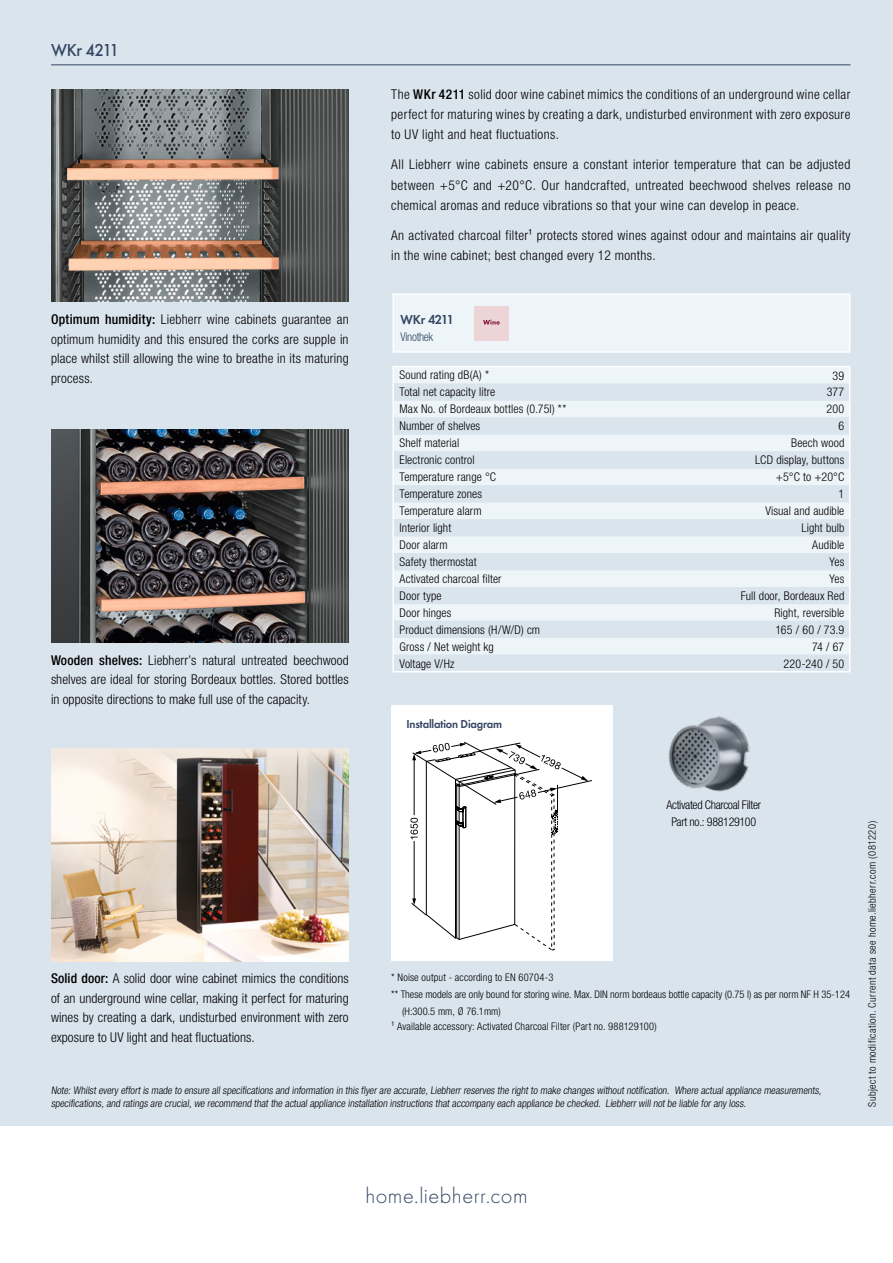
<style>
.page{position:relative;width:893px;height:1263px;background:#dae4ed}
.page>*{position:absolute;margin:0;border:0;box-sizing:border-box;transform-origin:0 0}
.t1{font:300 22.5px "Futura";letter-spacing:.02em;color:#344663}
.t2{font:500 18px "Futura";letter-spacing:-.045em;color:#344663;scale:.95 1}
.t3{font:300 condensed 13.5px/19.5px "Helvetica Neue LTW1 G";letter-spacing:.025em;color:#000;text-align:justify}
.t4{font:13.5px "Futura Dem";letter-spacing:-.025em;color:#344663;scale:.95 1}
.t5{font:300 condensed 12px/17px "Helvetica Neue LTW1 G";letter-spacing:.005em;color:#000}
.t6{font:300 condensed 12px/17px "Helvetica Neue LTW1 G";letter-spacing:-.03em;color:#000;text-align:center}
.t7{font:12px "Futura Dem";letter-spacing:-.015em;color:#344663;scale:.95 1}
.t8{font:300 condensed 12px "Helvetica Neue LTW1 G";letter-spacing:-.025em;color:#344663;scale:.95 1}
.t9{font:300 condensed 10.5px/12.6px "Helvetica Neue LTW1 G";letter-spacing:.01em;color:#000}
.t10{font:300 condensed 10.5px "Helvetica Neue LTW1 G";letter-spacing:.04em;color:#000}
.s1{font-weight:500}
</style>
<div class="page">
<div style="left:0;top:1127px;width:893px;height:136px;background:#fff"></div>
<hr style="left:51px;top:64px;width:799px;height:1px;background:#344663">
<div style="left:394px;top:295px;width:455px;height:56px;background:#edf5f9"></div>
<svg style="left:394px;top:367px;width:455px;height:287px;fill:#e8f1f5"></svg>
<hr style="left:392px;top:293px;width:458px;height:2px;background:#fff">
<hr style="left:392px;top:295px;width:2px;height:56px;background:#fff">
<hr style="left:849px;top:295px;width:1px;height:56px;background:#fff">
<hr style="left:392px;top:351px;width:458px;height:2px;background:#fff">
<svg style="left:392px;top:367px;width:2px;height:304px"></svg>
<svg style="left:849px;top:367px;width:1px;height:304px"></svg>
<hr style="left:392px;top:671px;width:458px;height:1px;background:#fff">
<hr style="left:392px;top:366px;width:458px;height:1px;background:#fff">
<img style="left:668px;top:716px;width:82px;height:76px">
<div style="left:391px;top:706px;width:221px;height:255px;background:#fff"></div>
<div style="left:474px;top:306px;width:34px;height:34px;background:#edd4d7"></div>
<svg style="left:483px;top:320px;width:17px;height:5px"></svg>
<svg style="left:410px;top:741px;width:182px;height:210px"></svg>
<img style="left:51px;top:748px;width:298px;height:213px">
<img style="left:51px;top:429px;width:298px;height:213px">
<img style="left:51px;top:89px;width:298px;height:213px">
<h2 class="t2" style="left:51px;top:39px;width:73px">WKr 4211</h2>
<p class="t3" style="left:51px;top:310px;width:299px"><span class="s1">Optimum humidity:</span> Liebherr wine cabinets guarantee an optimum humidity and this ensured the corks are supple in place whilst still allowing the wine to breathe in its maturing process.</p>
<p class="t3" style="left:51px;top:650px;width:299px"><span class="s1">Wooden shelves:</span> Liebherr’s natural untreated beechwood shelves are ideal for storing Bordeaux bottles. Stored bottles in opposite directions to make full use of the capacity.</p>
<p class="t3" style="left:391px;top:84px;width:461px;line-height:20.2px">The <span class="s1">WKr 4211</span> solid door wine cabinet mimics the conditions of an underground wine cellar perfect for maturing wines by creating a dark, undisturbed environment with zero exposure to UV light and heat fluctuations.</p>
<p class="t3" style="left:391px;top:155px;width:461px;line-height:20.2px">All Liebherr wine cabinets ensure a constant interior temperature that can be adjusted between +5°C and +20°C. Our handcrafted, untreated beechwood shelves release no chemical aromas and reduce vibrations so that your wine can develop in peace.</p>
<p class="t3" style="left:391px;top:225px;width:461px;line-height:20.2px">An activated charcoal filter¹ protects stored wines against odour and maintains air quality in the wine cabinet; best changed every 12 months.</p>
<p class="t4" style="left:400px;top:309px;width:58px">WKr 4211</p>
<p class="t8" style="left:400px;top:329px;width:36px">Vinothek</p>
<p class="t5" style="left:399px;top:367px;width:168px">Sound rating dB(A) *<br>Total net capacity litre<br>Max No. of Bordeaux bottles (0.75l) **<br>Number of shelves<br>Shelf material<br>Electronic control<br>Temperature range °C<br>Temperature zones<br>Temperature alarm<br>Interior light<br>Door alarm<br>Safety thermostat<br>Activated charcoal filter<br>Door type<br>Door hinges<br>Product dimensions (H/W/D) cm<br>Gross / Net weight kg<br>Voltage V/Hz</p>
<p class="t5" style="left:741px;top:367px;width:105px;text-align:right">39<br>377<br>200<br>6<br>Beech wood<br>LCD display, buttons +5°C to +20°C<br>1<br>Visual and audible<br>Light bulb<br>Audible<br>Yes<br>Yes<br>Full door, Bordeaux Red<br>Right, reversible<br>165 / 60 / 73.9<br>74 / 67<br>220-240 / 50</p>
<p class="t7" style="left:406px;top:715px;width:102px">Installation Diagram</p>
<p class="t6" style="left:666px;top:796px;width:96px">Activated Charcoal Filter<br>Part no.: 988129100</p>
<p class="t3" style="left:51px;top:969px;width:299px"><span class="s1">Solid door:</span> A solid door wine cabinet mimics the conditions of an underground wine cellar, making it perfect for maturing wines by creating a dark, undisturbed environment with zero exposure to UV light and heat fluctuations.</p>
<p class="t9" style="left:391px;top:971px;width:164px">* Noise output - according to EN 60704-3</p>
<p class="t9" style="left:391px;top:988px;width:460px">** These models are only bound for storing wine. Max. DIN norm bordeaus bottle capacity (0.75 l) as per norm NF H 35-124</p>
<p class="t9" style="left:402px;top:1005px;width:100px">(H:300.5 mm, Ø 76.1mm)</p>
<p class="t9" style="left:391px;top:1020px;width:267px">¹ Available accessory: Activated Charcoal Filter (Part no. 988129100)</p>
<p class="t9" style="left:51px;top:1084px;width:774px">Note: Whilst every effort is made to ensure all specifications and information in this flyer are accurate, Liebherr reserves the right to make changes without notification. Where actual appliance measurements, specifications, and ratings are crucial, we recommend that the actual appliance installation instructions that accompany each appliance be checked. Liebherr will not be liable for any loss.</p>
<p class="t10" style="left:866px;top:1107px;width:287px;rotate:-90deg">Subject to modification. Current data see home.liebherr.com (081220)</p>
<h1 class="t1" style="left:365px;top:1183px;width:164px">home.liebherr.com</h1>
</div>
